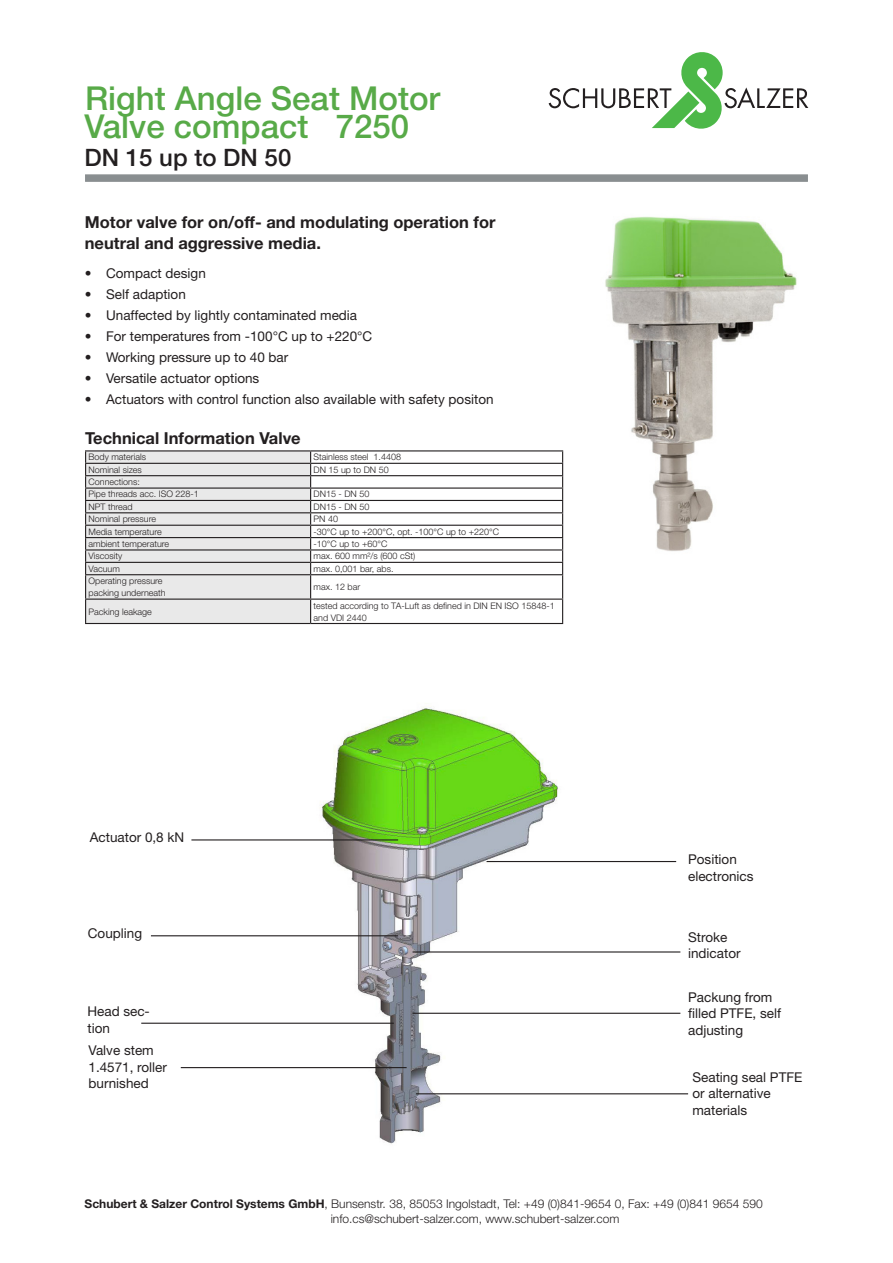
<style>
.page{position:relative;width:893px;height:1263px;background:#fff}
.page>*{position:absolute;margin:0;border:0;box-sizing:border-box;transform-origin:0 0}
.t1{font:500 33px "Helvetica Neue LT Std";color:#58aa48}
.t2{font:500 24px "Helvetica Neue LT Std";color:#231f20}
.Überschrift{font:700 16.5px/21px "Helvetica Neue LT Std";color:#231f20}
.Text{font:13.5px/16.5px "Helvetica Neue LT Std";color:#231f20}
.t3{font:300 12px/15px "Helvetica Neue LT Std";color:#231f20}
.Text_klein_8mm{font:300 9px/12px "Helvetica Neue LT Std";color:#231f20}
.s1{font-weight:700}
</style>
<div class="page">
<svg style="left:549px;top:52px;width:259px;height:77px"></svg>
<svg style="left:85px;top:174px;width:723px;height:8px;background:#909496"></svg>
<img style="left:301px;top:707px;width:269px;height:437px">
<hr style="left:191px;top:839px;width:207px;height:1px;background:#231f20">
<hr style="left:413px;top:951px;width:267px;height:1px;background:#231f20">
<hr style="left:151px;top:935px;width:247px;height:1px;background:#231f20">
<hr style="left:487px;top:861px;width:189px;height:1px;background:#231f20">
<hr style="left:141px;top:1023px;width:253px;height:1px;background:#231f20">
<hr style="left:181px;top:1067px;width:226px;height:1px;background:#231f20">
<hr style="left:413px;top:1013px;width:267px;height:1px;background:#231f20">
<hr style="left:416px;top:1093px;width:272px;height:1px;background:#231f20">
<img style="left:605px;top:216px;width:192px;height:335px">
<hr style="left:85px;top:450px;width:226px;height:1px;background:#231f20">
<hr style="left:311px;top:450px;width:252px;height:1px;background:#231f20">
<svg style="left:85px;top:451px;width:478px;height:172px"></svg>
<hr style="left:85px;top:623px;width:226px;height:1px;background:#231f20">
<hr style="left:311px;top:623px;width:252px;height:1px;background:#231f20">
<p class="t1" style="left:85px;top:79px;width:357px">Right Angle Seat Motor</p>
<p class="t2" style="left:85px;top:143px;width:208px">DN 15 up to DN 50</p>
<p class="t1" style="left:85px;top:107px;width:326px">Valve compact 7250</p>
<p class="Überschrift" style="left:85px;top:211px;width:412px">Motor valve for on/off- and modulating operation for neutral and aggressive media.</p>
<p class="Text" style="left:85px;top:265px;width:123px">• Compact design</p>
<p class="Text" style="left:85px;top:286px;width:103px">• Self adaption</p>
<p class="Text" style="left:85px;top:307px;width:274px">• Unaffected by lightly contaminated media</p>
<p class="Text" style="left:85px;top:328px;width:289px">• For temperatures from -100°C up to +220°C</p>
<p class="Text" style="left:85px;top:349px;width:205px">• Working pressure up to 40 bar</p>
<p class="Text" style="left:85px;top:370px;width:176px">• Versatile actuator options</p>
<p class="Text" style="left:85px;top:391px;width:410px">• Actuators with control function also available with safety positon</p>
<p class="Überschrift" style="left:85px;top:427px;width:217px">Technical Information Valve</p>
<p class="Text_klein_8mm" style="left:89px;top:451px;width:59px">Body materials</p>
<p class="Text_klein_8mm" style="left:314px;top:451px;width:89px">Stainless steel 1.4408</p>
<p class="Text_klein_8mm" style="left:89px;top:463px;width:55px">Nominal sizes</p>
<p class="Text_klein_8mm" style="left:314px;top:463px;width:77px">DN 15 up to DN 50</p>
<p class="Text_klein_8mm" style="left:89px;top:476px;width:53px">Connections:</p>
<p class="Text_klein_8mm" style="left:89px;top:488px;width:112px">Pipe threads acc. ISO 228-1</p>
<p class="Text_klein_8mm" style="left:314px;top:488px;width:57px">DN15 - DN 50</p>
<p class="Text_klein_8mm" style="left:89px;top:500px;width:46px">NPT thread</p>
<p class="Text_klein_8mm" style="left:314px;top:500px;width:57px">DN15 - DN 50</p>
<p class="Text_klein_8mm" style="left:89px;top:513px;width:69px">Nominal pressure</p>
<p class="Text_klein_8mm" style="left:314px;top:513px;width:26px">PN 40</p>
<p class="Text_klein_8mm" style="left:89px;top:525px;width:75px">Media temperature</p>
<p class="Text_klein_8mm" style="left:314px;top:525px;width:187px">-30°C up to +200°C, opt. -100°C up to +220°C</p>
<p class="Text_klein_8mm" style="left:89px;top:538px;width:82px">ambient temperature</p>
<p class="Text_klein_8mm" style="left:314px;top:538px;width:75px">-10°C up to +60°C</p>
<p class="Text_klein_8mm" style="left:89px;top:550px;width:35px">Viscosity</p>
<p class="Text_klein_8mm" style="left:314px;top:550px;width:103px">max. 600 mm²/s (600 cSt)</p>
<p class="Text_klein_8mm" style="left:89px;top:562px;width:33px">Vacuum</p>
<p class="Text_klein_8mm" style="left:314px;top:562px;width:82px">max. 0,001 bar, abs.</p>
<p class="Text_klein_8mm" style="left:89px;top:575px;width:76px">Operating pressure</p>
<p class="Text_klein_8mm" style="left:89px;top:587px;width:79px">packing underneath</p>
<p class="Text_klein_8mm" style="left:314px;top:581px;width:48px">max. 12 bar</p>
<p class="Text_klein_8mm" style="left:89px;top:605px;width:65px">Packing leakage</p>
<p class="Text_klein_8mm" style="left:314px;top:599px;width:243px">tested according to TA-Luft as defined in DIN EN ISO 15848-1 and VDI 2440</p>
<p class="Text" style="left:90px;top:828px;width:96px">Actuator 0,8 kN</p>
<p class="Text" style="left:88px;top:925px;width:56px">Coupling</p>
<p class="Text" style="left:87px;top:1003px;width:64px">Head sec&shy;tion</p>
<p class="Text" style="left:89px;top:1042px;width:80px">Valve stem<br>1.4571, roller burnished</p>
<p class="Text" style="left:688px;top:851px;width:67px">Position electronics</p>
<p class="Text" style="left:688px;top:928px;width:54px">Stroke indicator</p>
<p class="Text" style="left:688px;top:988px;width:94px">Packung from filled PTFE, self</p>
<p class="Text" style="left:688px;top:1021px;width:57px">adjusting</p>
<p class="Text" style="left:692px;top:1068px;width:111px">Seating seal PTFE or alternative</p>
<p class="Text" style="left:692px;top:1101px;width:56px">materials</p>
<h3 class="t3" style="left:331px;top:1196px;width:434px;text-indent:-246px"><span class="s1">Schubert &amp; Salzer Control Systems GmbH</span>, Bunsenstr. 38, 85053 Ingolstadt, Tel: +49 (0)841-9654 0, Fax: +49 (0)841 9654 590 info.cs@schubert-salzer.com, www.schubert-salzer.com</h3>
</div>
